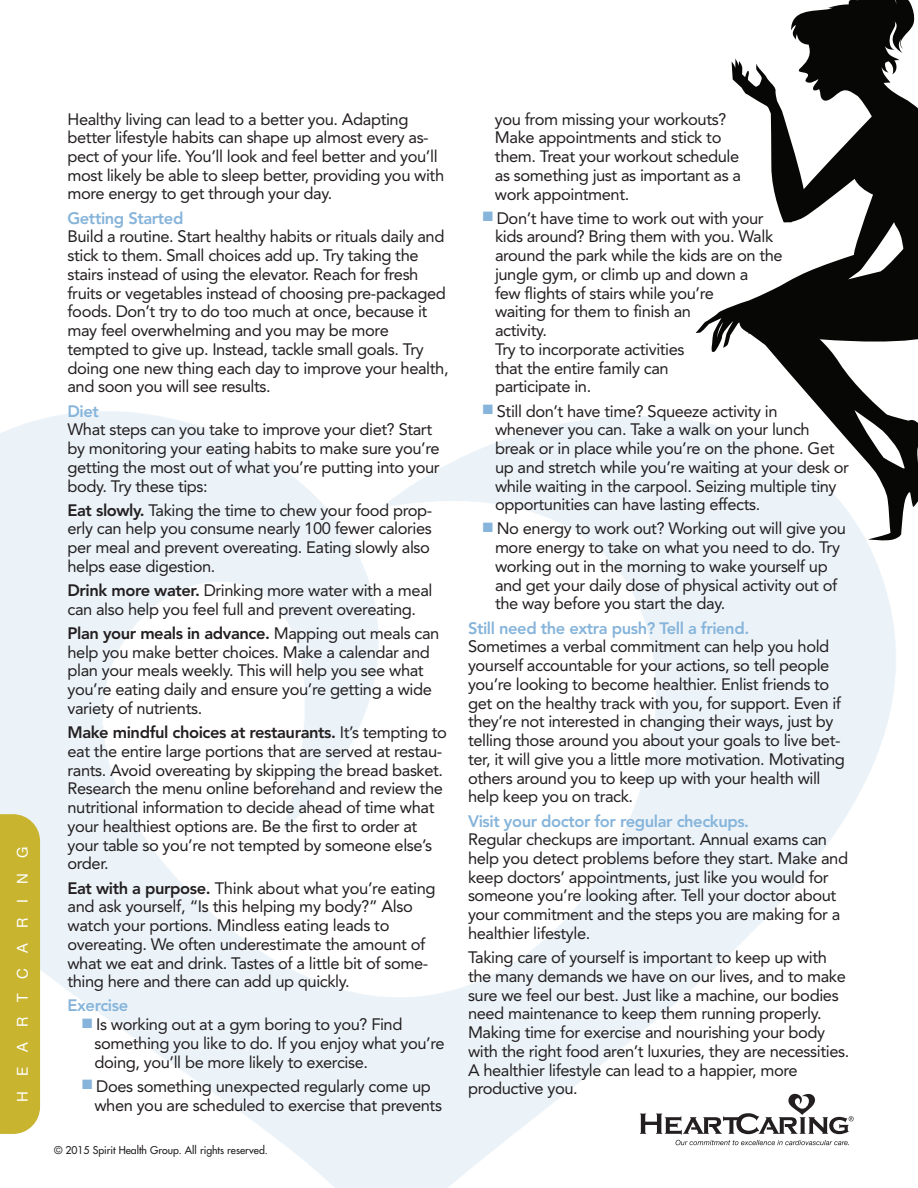
<style>
.page{position:relative;width:918px;height:1188px;background:#fff}
.page>*{position:absolute;margin:0;border:0;box-sizing:border-box;transform-origin:0 0}
.t1{font:16.5px/18.8px "Avenir";letter-spacing:-.025em;color:#231f20}
.t2{font:800 16.5px "Avenir";letter-spacing:-.025em;color:#86b4da}
.t3{font:15px "Helvetica Neue";letter-spacing:1em;color:#fff}
.t4{font:10.5px "Futura";color:#231f20}
.s1{font-weight:800}
</style>
<div class="page">
<svg style="left:640px;top:1094px;width:214px;height:51px"></svg>
<div style="left:0;top:814px;width:40px;height:320px;background:#c9b430"></div>
<svg style="left:696px;top:0;width:222px;height:540px"></svg>
<p class="t3" style="left:13px;top:1102px;width:256px;rotate:-90deg">HEARTCARING</p>
<p class="t1" style="left:68px;top:109px;width:378px">Healthy living can lead to a better you. Adapting better lifestyle habits can shape up almost every as&shy;pect of your life. You’ll look and feel better and you’ll most likely be able to sleep better, providing you with more energy to get through your day.</p>
<p class="t2" style="left:68px;top:205px;width:117px">Getting Started</p>
<p class="t1" style="left:68px;top:227px;width:383px">Build a routine. Start healthy habits or rituals daily and stick to them. Small choices add up. Try taking the stairs instead of using the elevator. Reach for fresh fruits or vegetables instead of choosing pre-packaged foods. Don’t try to do too much at once, because it may feel overwhelming and you may be more tempted to give up. Instead, tackle small goals. Try doing one new thing each day to improve your health, and soon you will see results.</p>
<p class="t2" style="left:68px;top:398px;width:33px">Diet</p>
<p class="t1" style="left:68px;top:420px;width:374px">What steps can you take to improve your diet? Start by monitoring your eating habits to make sure you’re getting the most out of what you’re putting into your body. Try these tips:</p>
<p class="t1" style="left:68px;top:500px;width:366px"><span class="s1">Eat slowly.</span> Taking the time to chew your food prop&shy;erly can help you consume nearly 100 fewer calories per meal and prevent overeating. Eating slowly also helps ease digestion.</p>
<p class="t1" style="left:68px;top:581px;width:366px"><span class="s1">Drink more water.</span> Drinking more water with a meal can also help you feel full and prevent overeating.</p>
<p class="t1" style="left:68px;top:623px;width:373px"><span class="s1">Plan your meals in advance.</span> Mapping out meals can help you make better choices. Make a calendar and plan your meals weekly. This will help you see what you’re eating daily and ensure you’re getting a wide variety of nutrients.</p>
<p class="t1" style="left:67px;top:723px;width:381px"><span class="s1">Make mindful choices at restaurants.</span> It’s tempting to eat the entire large portions that are served at restau&shy;rants. Avoid overeating by skipping the bread basket.<br>Research the menu online beforehand and review the nutritional information to decide ahead of time what your healthiest options are. Be the first to order at your table so you’re not tempted by someone else’s order.</p>
<p class="t1" style="left:67px;top:878px;width:370px"><span class="s1">Eat with a purpose.</span> Think about what you’re eating and ask yourself, “Is this helping my body?” Also watch your portions. Mindless eating leads to overeating. We often underestimate the amount of what we eat and drink. Tastes of a little bit of some&shy;thing here and there can add up quickly.</p>
<p class="t2" style="left:68px;top:993px;width:62px">Exercise</p>
<p class="t1" style="left:94px;top:1015px;width:352px;text-indent:-12px"><sup>■</sup> Is working out at a gym boring to you? Find something you like to do. If you enjoy what you’re doing, you’ll be more likely to exercise.</p>
<p class="t1" style="left:94px;top:1076px;width:349px;text-indent:-12px"><sup>■</sup> Does something unexpected regularly come up when you are scheduled to exercise that prevents</p>
<p class="t4" style="left:54px;top:1144px;width:215px">© 2015 Spirit Health Group. All rights reserved.</p>
<p class="t1" style="left:495px;top:109px;width:248px">you from missing your workouts?<br>Make appointments and stick to them. Treat your workout schedule as something just as important as a work appointment.</p>
<p class="t1" style="left:495px;top:208px;width:289px;text-indent:-12px"><sup>■</sup> Don’t have time to work out with your kids around? Bring them with you. Walk around the park while the kids are on the jungle gym, or climb up and down a<br>few flights of stairs while you’re<br>waiting for them to finish an<br>activity.<br>Try to incorporate activities<br>that the entire family can<br>participate in.</p>
<p class="t1" style="left:495px;top:401px;width:355px;text-indent:-12px"><sup>■</sup> Still don’t have time? Squeeze activity in whenever you can. Take a walk on your lunch break or in place while you’re on the phone. Get up and stretch while you’re waiting at your desk or while waiting in the carpool. Seizing multiple tiny opportunities can have lasting effects.</p>
<p class="t1" style="left:495px;top:519px;width:352px;text-indent:-12px"><sup>■</sup> No energy to work out? Working out will give you more energy to take on what you need to do. Try working out in the morning to wake yourself up and get your daily dose of physical activity out of the way before you start the day.</p>
<p class="t2" style="left:468px;top:615px;width:283px">Still need the extra push? Tell a friend.</p>
<p class="t1" style="left:468px;top:637px;width:379px">Sometimes a verbal commitment can help you hold yourself accountable for your actions, so tell people you’re looking to become healthier. Enlist friends to get on the healthy track with you, for support. Even if they’re not interested in changing their ways, just by telling those around you about your goals to live bet&shy;ter, it will give you a little more motivation. Motivating others around you to keep up with your health will help keep you on track.</p>
<p class="t2" style="left:468px;top:808px;width:283px">Visit your doctor for regular checkups.</p>
<p class="t1" style="left:468px;top:830px;width:382px">Regular checkups are important. Annual exams can help you detect problems before they start. Make and keep doctors’ appointments, just like you would for someone you’re looking after. Tell your doctor about your commitment and the steps you are making for a healthier lifestyle.</p>
<p class="t1" style="left:468px;top:948px;width:383px">Taking care of yourself is important to keep up with the many demands we have on our lives, and to make sure we feel our best. Just like a machine, our bodies need maintenance to keep them running properly.<br>Making time for exercise and nourishing your body with the right food aren’t luxuries, they are necessities.<br>A healthier lifestyle can lead to a happier, more productive you.</p>
</div>
